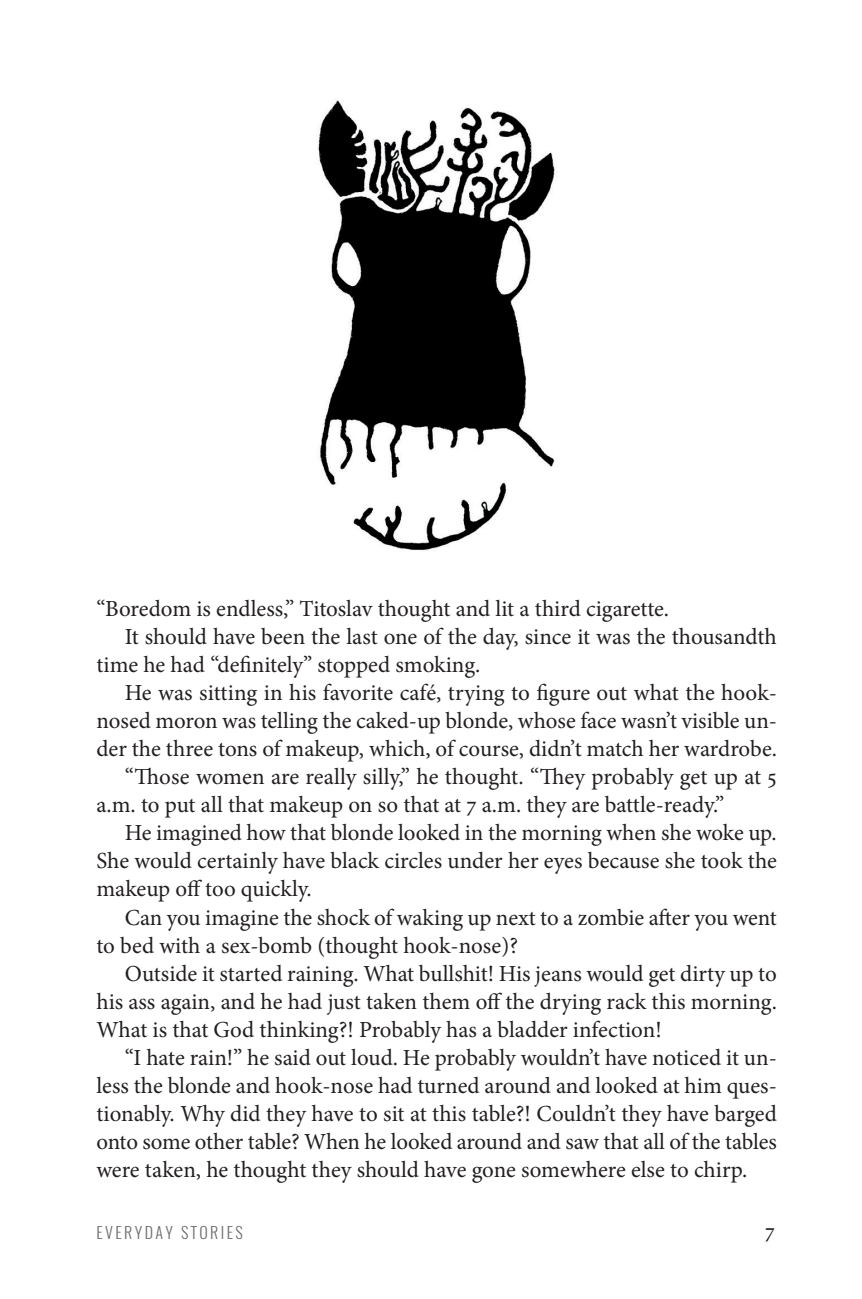
<style>
.page{position:relative;width:862px;height:1299px;background:#fff}
.page>*{position:absolute;margin:0;border:0;box-sizing:border-box;transform-origin:0 0}
.t1{font:23px "Minion Pro";letter-spacing:-.005em;color:#231f20}
.t2{font:22px "Minion Pro";color:#231f20}
.t3{font:300 16px "Oswald";letter-spacing:.15em;color:#6c6d70}
</style>
<div class="page">
<img style="left:318px;top:100px;width:237px;height:451px">
<p class="t1" style="left:96px;top:593px;width:574px">“Boredom is endless,” Titoslav thought and lit a third cigarette.</p>
<p class="t1" style="left:125px;top:621px;width:653px">It should have been the last one of the day, since it was the thousandth</p>
<p class="t1" style="left:96px;top:649px;width:385px">time he had “definitely” stopped smoking.</p>
<p class="t1" style="left:125px;top:677px;width:654px">He was sitting in his favorite café, trying to figure out what the hook-</p>
<p class="t1" style="left:96px;top:705px;width:682px">nosed moron was telling the caked-up blonde, whose face wasn’t visible un-</p>
<p class="t1" style="left:96px;top:733px;width:682px">der the three tons of makeup, which, of course, didn’t match her wardrobe.</p>
<p class="t1" style="left:125px;top:761px;width:653px">“Those women are really silly,” he thought. “They probably get up at 5</p>
<p class="t1" style="left:96px;top:789px;width:629px">a.m. to put all that makeup on so that at 7 a.m. they are battle-ready.”</p>
<p class="t1" style="left:125px;top:817px;width:653px">He imagined how that blonde looked in the morning when she woke up.</p>
<p class="t1" style="left:96px;top:845px;width:682px">She would certainly have black circles under her eyes because she took the</p>
<p class="t1" style="left:96px;top:873px;width:217px">makeup off too quickly.</p>
<p class="t1" style="left:125px;top:901px;width:653px">Can you imagine the shock of waking up next to a zombie after you went</p>
<p class="t1" style="left:96px;top:929px;width:423px">to bed with a sex-bomb (thought hook-nose)?</p>
<p class="t1" style="left:125px;top:957px;width:653px">Outside it started raining. What bullshit! His jeans would get dirty up to</p>
<p class="t1" style="left:96px;top:985px;width:682px">his ass again, and he had just taken them off the drying rack this morning.</p>
<p class="t1" style="left:96px;top:1013px;width:567px">What is that God thinking?! Probably has a bladder infection!</p>
<p class="t1" style="left:125px;top:1041px;width:653px">“I hate rain!” he said out loud. He probably wouldn’t have noticed it un-</p>
<p class="t1" style="left:96px;top:1069px;width:682px">less the blonde and hook-nose had turned around and looked at him ques-</p>
<p class="t1" style="left:96px;top:1097px;width:682px">tionably. Why did they have to sit at this table?! Couldn’t they have barged</p>
<p class="t1" style="left:96px;top:1125px;width:682px">onto some other table? When he looked around and saw that all of the tables</p>
<p class="t1" style="left:96px;top:1153px;width:652px">were taken, he thought they should have gone somewhere else to chirp.</p>
<p class="t3" style="left:96px;top:1221px;width:148px">EVERYDAY STORIES</p>
<p class="t2" style="left:765px;top:1215px;width:11px">7</p>
</div>
